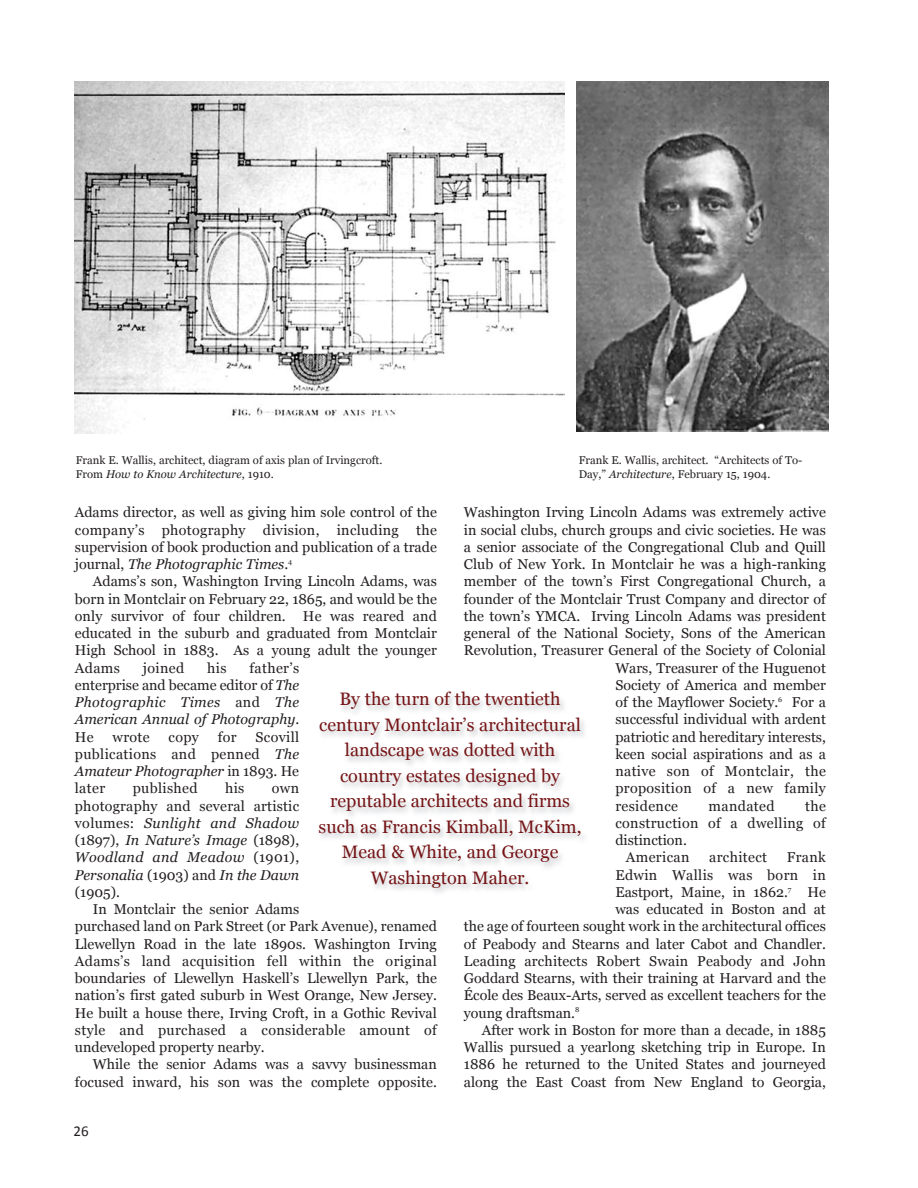
<style>
.page{position:relative;width:918px;height:1188px;background:#fff}
.page>*{position:absolute;margin:0;border:0;box-sizing:border-box;transform-origin:0 0}
.t1{font:18px/25.5px "Georgia";color:#751416;text-align:center}
.t2{font:15px "Calibri";color:#231f20}
.t3{font:14.25px/17.2px "Georgia";color:#231f20;text-align:justify}
.t4{font:italic 14.25px/17.2px "Georgia";color:#231f20;text-align:justify}
.t5{font:14.25px "Georgia";letter-spacing:.025em;color:#231f20}
.t6{font:11.25px/14.2px "Georgia";color:#231f20}
.s1{font-style:italic}
.s2{font-style:normal}
</style>
<div class="page">
<img style="left:74px;top:81px;width:491px;height:353px">
<img style="left:576px;top:81px;width:252px;height:350px">
<p class="t6" style="left:76px;top:453px;width:308px">Frank e. Wallis, architect, diagram of axis plan of irvingcroft.<br>From <span class="s1">How to Know Architecture</span>, 1910.</p>
<p class="t6" style="left:579px;top:452px;width:225px">Frank e. Wallis, architect. “architects of to-<br>Day,” <span class="s1">Architecture</span>, February 15, 1904.</p>
<p class="t3" style="left:464px;top:504px;width:364px">Washington irving lincoln adams was extremely active</p>
<p class="t3" style="left:464px;top:521px;width:364px">in social clubs, church groups and civic societies. he was</p>
<p class="t3" style="left:464px;top:538px;width:364px">a senior associate of the Congregational Club and Quill</p>
<p class="t3" style="left:464px;top:556px;width:364px">Club of New york. in montclair he was a high-ranking</p>
<p class="t3" style="left:464px;top:573px;width:364px">member of the town’s First Congregational Church, a</p>
<p class="t3" style="left:464px;top:590px;width:364px">founder of the montclair trust Company and director of</p>
<p class="t3" style="left:464px;top:607px;width:364px">the town’s ymCa. irving lincoln adams was president</p>
<p class="t3" style="left:464px;top:625px;width:364px">general of the National Society, Sons of the american</p>
<p class="t3" style="left:464px;top:642px;width:364px">revolution, treasurer General of the Society of Colonial</p>
<p class="t3" style="left:615px;top:659px;width:212px">Wars, treasurer of the huguenot</p>
<p class="t3" style="left:615px;top:676px;width:212px">Society of america and member</p>
<p class="t3" style="left:615px;top:694px;width:212px">of the mayflower Society.<sup>6</sup> For a</p>
<p class="t3" style="left:615px;top:711px;width:212px">successful individual with ardent</p>
<p class="t3" style="left:615px;top:728px;width:212px">patriotic and hereditary interests,</p>
<p class="t3" style="left:615px;top:745px;width:212px">keen social aspirations and as a</p>
<p class="t5" style="left:615px;top:763px;width:212px">native son of montclair, the</p>
<p class="t3" style="left:615px;top:780px;width:212px">proposition of a new family</p>
<p class="t3" style="left:615px;top:797px;width:64px">residence</p>
<p class="t3" style="left:709px;top:797px;width:67px">mandated</p>
<p class="t3" style="left:805px;top:797px;width:22px">the</p>
<p class="t5" style="left:615px;top:815px;width:212px">construction of a dwelling of</p>
<p class="t3" style="left:615px;top:832px;width:73px">distinction.</p>
<p class="t3" style="left:626px;top:849px;width:65px">american</p>
<p class="t3" style="left:709px;top:849px;width:59px">architect</p>
<p class="t3" style="left:787px;top:849px;width:41px">Frank</p>
<p class="t3" style="left:615px;top:866px;width:212px">edwin Wallis was born in</p>
<p class="t3" style="left:615px;top:883px;width:212px">eastport, maine, in 1862.<sup>7</sup> he</p>
<p class="t3" style="left:615px;top:901px;width:212px">was educated in boston and at</p>
<p class="t3" style="left:464px;top:918px;width:364px">the age of fourteen sought work in the architectural offices</p>
<p class="t3" style="left:464px;top:935px;width:364px">of Peabody and Stearns and later Cabot and Chandler.</p>
<p class="t3" style="left:464px;top:952px;width:364px">leading architects robert Swain Peabody and John</p>
<p class="t3" style="left:464px;top:970px;width:364px">Goddard Stearns, with their training at harvard and the</p>
<p class="t3" style="left:464px;top:987px;width:364px">École des beaux-arts, served as excellent teachers for the</p>
<p class="t3" style="left:464px;top:1004px;width:117px">young draftsman.<sup>8</sup></p>
<p class="t3" style="left:482px;top:1021px;width:345px">after work in boston for more than a decade, in 1885</p>
<p class="t3" style="left:464px;top:1039px;width:364px">Wallis pursued a yearlong sketching trip in europe. in</p>
<p class="t3" style="left:464px;top:1056px;width:364px">1886 he returned to the united States and journeyed</p>
<p class="t3" style="left:464px;top:1073px;width:364px">along the east Coast from New england to Georgia,</p>
<p class="t3" style="left:75px;top:504px;width:364px">adams director, as well as giving him sole control of the company’s photography division, including the supervision of book production and publication of a trade journal, <span class="s1">The Photographic Times</span>.<sup>4</sup></p>
<p class="t3" style="left:75px;top:573px;width:364px;text-indent:18px">adams’s son, Washington irving lincoln adams, was born in montclair on February 22, 1865, and would be the only survivor of four children. he was reared and educated in the suburb and graduated from montclair high School in 1883. as a young adult the younger adams</p>
<p class="t4" style="left:75px;top:659px;width:226px;text-indent:175px"><span class="s2">father’s enterprise and became editor of</span> The Photographic Times <span class="s2">and</span> The American Annual of Photography<span class="s2">. he</span></p>
<p class="t3" style="left:143px;top:659px;width:43px">joined</p>
<p class="t3" style="left:207px;top:659px;width:21px">his</p>
<p class="t1" style="left:319px;top:686px;width:265px">by the turn of the twentieth century montclair’s architectural landscape was dotted with country estates designed by reputable architects and firms such as Francis Kimball, mcKim, mead &amp; White, and George<br>Washington maher.</p>
<p class="t3" style="left:75px;top:728px;width:226px;text-indent:181px">Scovill publications and penned <span class="s1">The Amateur Photographer</span> in 1893. he later</p>
<p class="t3" style="left:113px;top:728px;width:39px">wrote</p>
<p class="t3" style="left:169px;top:728px;width:32px">copy</p>
<p class="t3" style="left:218px;top:728px;width:20px">for</p>
<p class="t3" style="left:133px;top:780px;width:66px">published</p>
<p class="t3" style="left:225px;top:780px;width:21px">his</p>
<p class="t3" style="left:75px;top:780px;width:226px;text-indent:197px">own photography and several artistic volumes: <span class="s1">Sunlight and Shadow </span>(1897), <span class="s1">In Nature’s Image</span> (1898), <span class="s1">Woodland and Meadow</span> (1901), <span class="s1">Personalia</span> (1903) and <span class="s1">In the Dawn </span>(1905).</p>
<p class="t3" style="left:75px;top:901px;width:364px;text-align:left;text-indent:18px">in montclair the senior adams<br>purchased land on Park Street (or Park avenue), renamed llewellyn road in the late 1890s. Washington irving adams’s land acquisition fell within the original boundaries of llewellyn haskell’s llewellyn Park, the nation’s first gated suburb in West orange, New Jersey. he built a house there, irving Croft, in a Gothic revival style and purchased a considerable amount of undeveloped property nearby.</p>
<p class="t3" style="left:75px;top:1056px;width:364px;text-align:right">While the senior adams was a savvy businessman focused inward, his son was the complete opposite.</p>
<p class="t2" style="left:74px;top:1122px;width:17px">26</p>
</div>
